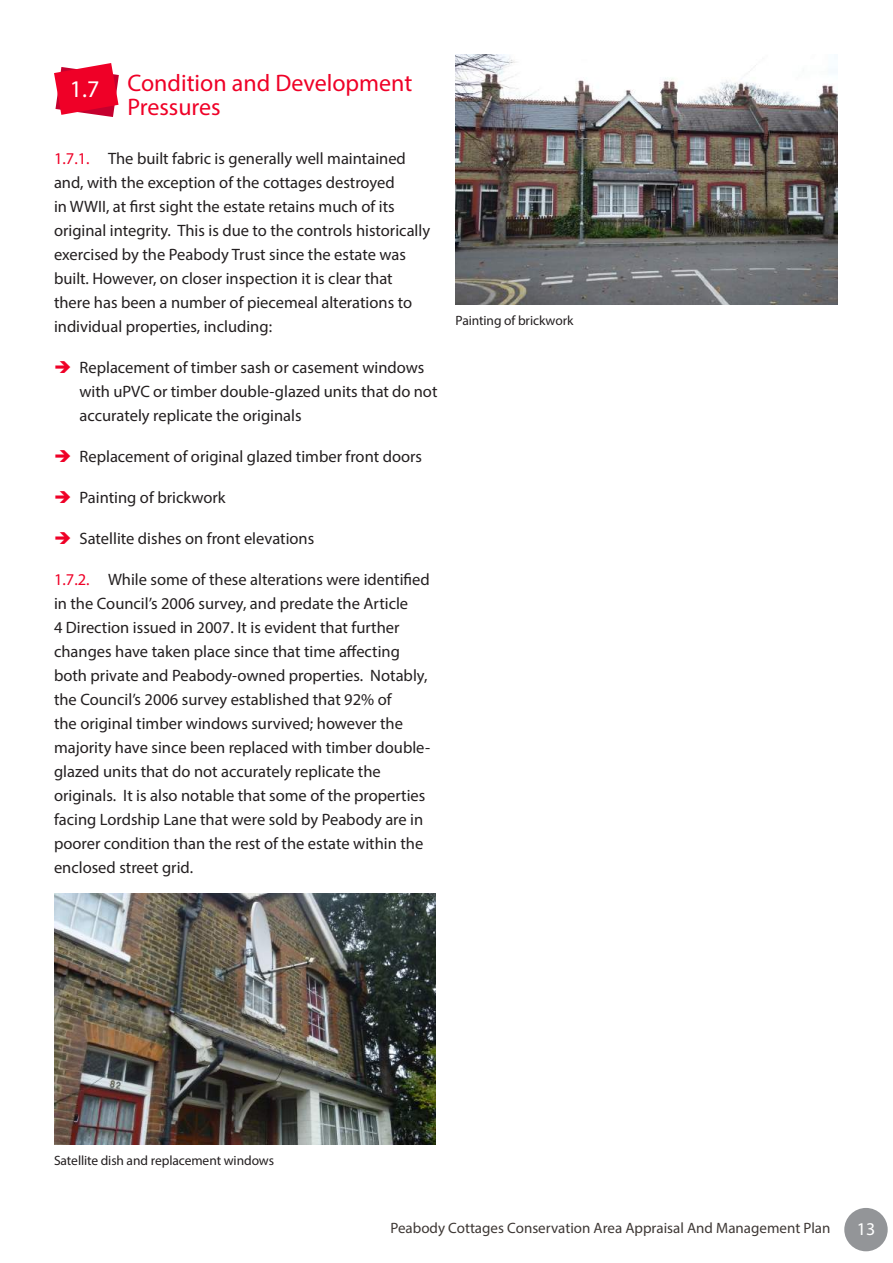
<style>
.page{position:relative;width:893px;height:1263px;background:#fff}
.page>*{position:absolute;margin:0;border:0;box-sizing:border-box;transform-origin:0 0}
.t1{font:24px/24px "Myriad Pro";color:#ef0027}
.t2{font:18px "Myriad Pro";color:#fff}
.t3{font:16.5px/24px "Myriad Pro";color:#231f20}
.t4{font:15px "Myriad Pro";color:#3e3835}
.t5{font:13.5px "Myriad Pro";letter-spacing:-.01em;color:#231f20}
.s1{color:#fff}
.s2{color:#ef0027}
</style>
<div class="page">
<div style="left:844px;top:1208px;width:44px;height:43px;background:#939598;border-radius:50%"></div>
<svg style="left:54px;top:63px;width:65px;height:54px"></svg>
<img style="left:54px;top:894px;width:382px;height:250px">
<img style="left:455px;top:54px;width:382px;height:251px">
<h1 class="t1" style="left:127px;top:70px;width:287px;text-indent:-57px"><span class="s1">1.7</span> Condition and Development<br>Pressures</h1>
<p class="t3" style="left:54px;top:147px;width:378px"><span class="s2">1.7.1.</span> The built fabric is generally well maintained and, with the exception of the cottages destroyed<br>in WWII, at first sight the estate retains much of its original integrity. This is due to the controls historically exercised by the Peabody Trust since the estate was built. However, on closer inspection it is clear that there has been a number of piecemeal alterations to individual properties, including:</p>
<p class="t3" style="left:80px;top:356px;width:359px">Replacement of timber sash or casement windows with uPVC or timber double-glazed units that do not accurately replicate the originals</p>
<p class="t3" style="left:80px;top:445px;width:344px">Replacement of original glazed timber front doors</p>
<p class="t3" style="left:80px;top:486px;width:148px">Painting of brickwork</p>
<p class="t3" style="left:80px;top:527px;width:236px">Satellite dishes on front elevations</p>
<p class="t3" style="left:54px;top:568px;width:378px"><span class="s2">1.7.2.</span> While some of these alterations were identified in the Council’s 2006 survey, and predate the Article<br>4 Direction issued in 2007. It is evident that further changes have taken place since that time affecting both private and Peabody-owned properties. Notably, the Council’s 2006 survey established that 92% of<br>the original timber windows survived; however the majority have since been replaced with timber double&shy;glazed units that do not accurately replicate the originals. It is also notable that some of the properties facing Lordship Lane that were sold by Peabody are in poorer condition than the rest of the estate within the enclosed street grid.</p>
<p class="t5" style="left:455px;top:312px;width:119px">Painting of brickwork</p>
<p class="t5" style="left:54px;top:1152px;width:222px">Satellite dish and replacement windows</p>
<p class="t4" style="left:390px;top:1218px;width:441px">Peabody Cottages Conservation Area Appraisal And Management Plan</p>
<p class="t2" style="left:857px;top:1218px;width:20px">13</p>
</div>
